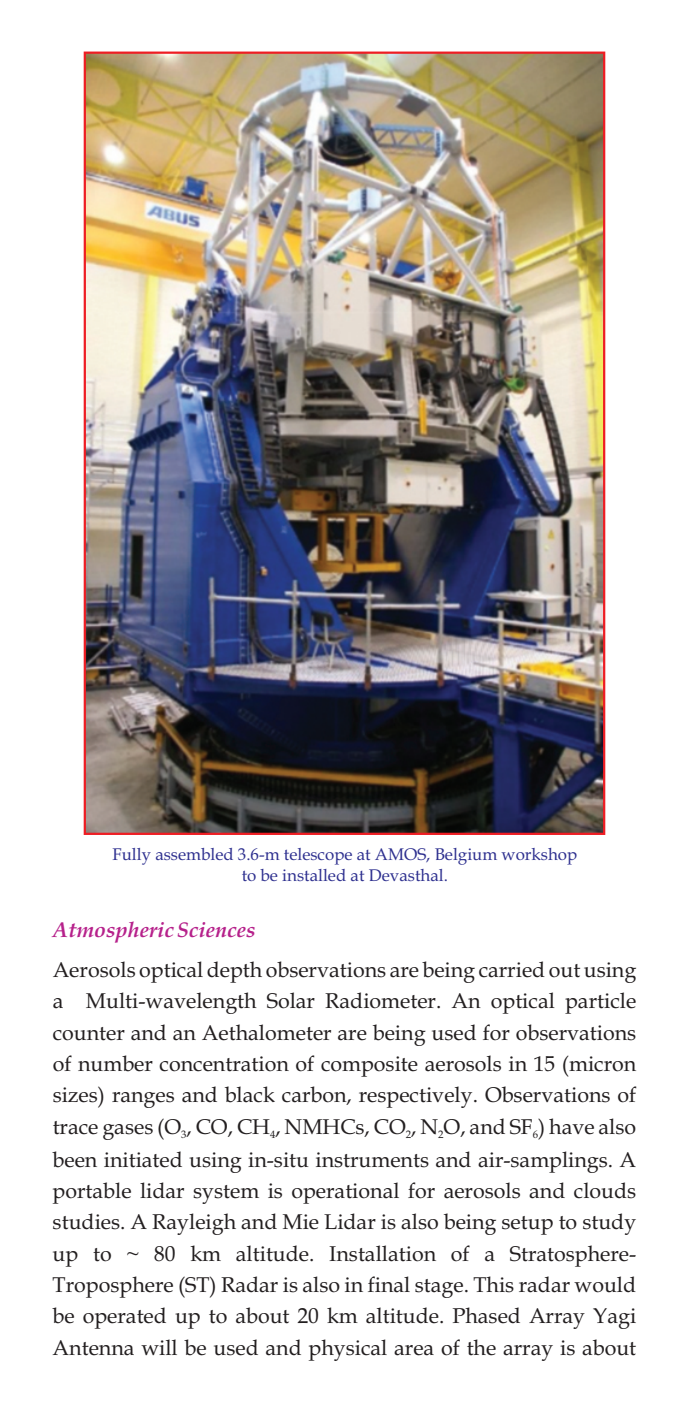
<style>
.page{position:relative;width:689px;height:1418px;background:#fff}
.page>*{position:absolute;margin:0;border:0;box-sizing:border-box;transform-origin:0 0}
.t1{font:21.38px/31.3px "Book Antiqua";color:#231f20;text-align:justify}
.t2{font:italic 700 21.38px "Book Antiqua";color:#b6218b}
.t3{font:16.88px/20.9px "Book Antiqua";color:#2e308f;text-align:center}
.t4{font:10.8px "Book Antiqua";color:#231f20}
</style>
<div class="page">
<img style="left:87px;top:55px;width:515px;height:777px">
<p class="t3" style="left:112px;top:846px;width:466px">Fully assembled 3.6-m telescope at AMOS, Belgium workshop to be installed at Devasthal.</p>
<p class="t2" style="left:53px;top:921px;width:204px">Atmospheric Sciences</p>
<p class="t1" style="left:53px;top:956px;width:585px">Aerosols optical depth observations are being carried out using a Multi-wavelength Solar Radiometer. An optical particle counter and an Aethalometer are being used for observations of number concentration of composite aerosols in 15 (micron sizes) ranges and black carbon, respectively. Observations of trace gases (O , CO, CH , NMHCs, CO , N O, and SF ) have also</p>
<p class="t4" style="left:181px;top:1130px;width:7px">3</p>
<p class="t4" style="left:270px;top:1130px;width:7px">4</p>
<p class="t4" style="left:406px;top:1130px;width:7px">2</p>
<p class="t4" style="left:438px;top:1130px;width:7px">2</p>
<p class="t4" style="left:532px;top:1130px;width:7px">6</p>
<p class="t1" style="left:53px;top:1146px;width:585px">been initiated using in-situ instruments and air-samplings. A portable lidar system is operational for aerosols and clouds studies. A Rayleigh and Mie Lidar is also being setup to study up to ~ 80 km altitude. Installation of a Stratosphere-Troposphere (ST) Radar is also in final stage. This radar would be operated up to about 20 km altitude. Phased Array Yagi Antenna will be used and physical area of the array is about</p>
</div>
